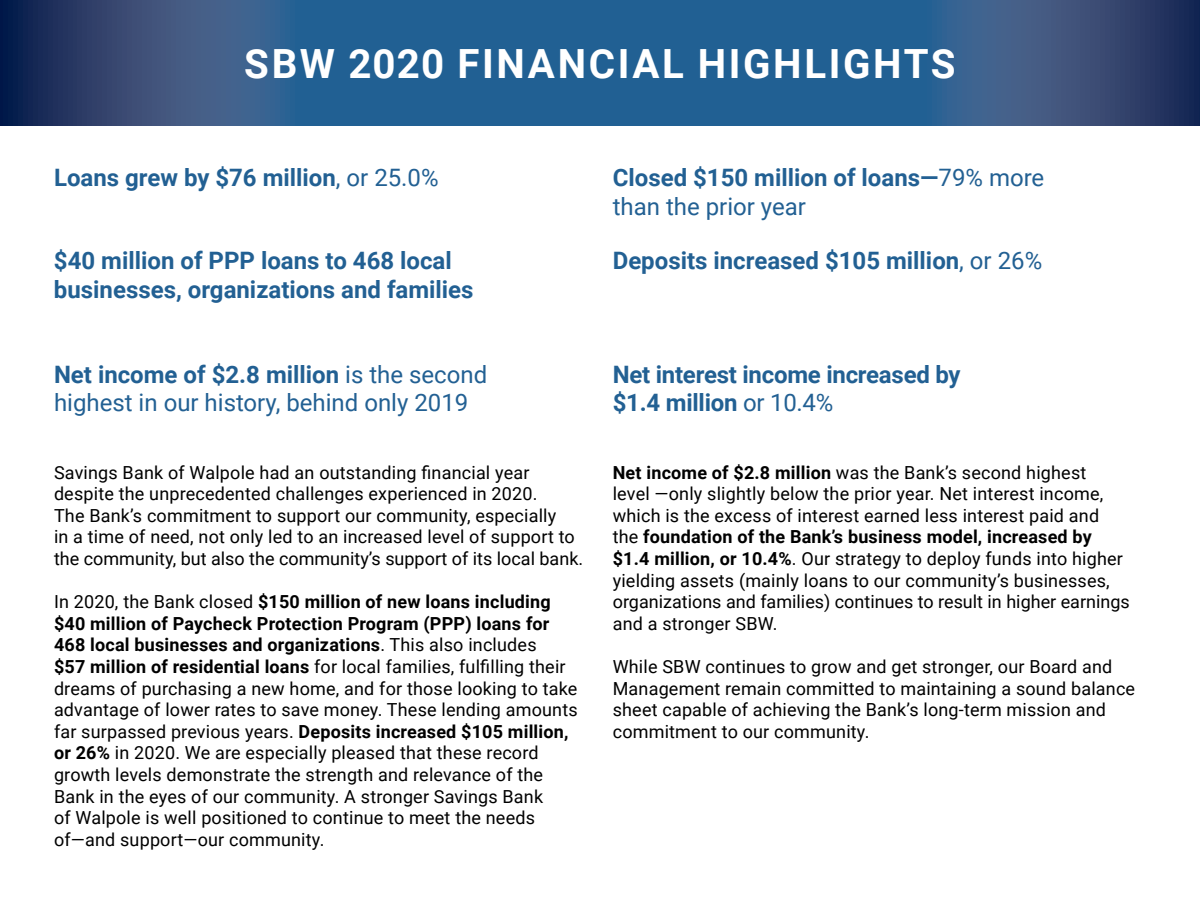
<style>
.page{position:relative;width:1200px;height:900px;background:#fff}
.page>*{position:absolute;margin:0;border:0;box-sizing:border-box;transform-origin:0 0}
.t1{font:700 40.2px "Roboto";letter-spacing:.065em;color:#fff}
.t2{font:700 24px/28.8px "Roboto";color:#226093}
.t3{font:24px/28.8px "Roboto";color:#226093}
.t4{font:18px/21.6px "Roboto";letter-spacing:.01em;color:#000}
.s1{font-weight:400}
.s2{font-weight:700}
</style>
<div class="page">
<svg style="left:0;top:0;width:1200px;height:126px;background:#295686"></svg>
<h1 class="t1" style="left:244px;top:36px;width:713px">SBW 2020 FINANCIAL HIGHLIGHTS</h1>
<h2 class="t2" style="left:54px;top:162px;width:386px">Loans grew by $76 million<span class="s1">, or 25.0%</span></h2>
<h2 class="t2" style="left:613px;top:162px;width:433px">Closed $150 million of loans—<span class="s1">79% more than the prior year</span></h2>
<h2 class="t2" style="left:54px;top:245px;width:421px">$40 million of PPP loans to 468 local businesses, organizations and families</h2>
<h2 class="t2" style="left:613px;top:245px;width:431px">Deposits increased $105 million<span class="s1">, or 26%</span></h2>
<h2 class="t3" style="left:54px;top:359px;width:435px"><span class="s2">Net income of $2.8 million</span> is the second highest in our history, behind only 2019</h2>
<h2 class="t2" style="left:613px;top:359px;width:349px">Net interest income increased by $1.4 million <span class="s1">or 10.4%</span></h2>
<p class="t4" style="left:54px;top:461px;width:531px">Savings Bank of Walpole had an outstanding financial year despite the unprecedented challenges experienced in 2020.<br>The Bank’s commitment to support our community, especially<br>in a time of need, not only led to an increased level of support to the community, but also the community’s support of its local bank.</p>
<p class="t4" style="left:54px;top:590px;width:525px">In 2020, the Bank closed <span class="s2">$150 million of new loans including $40 million of Paycheck Protection Program (PPP) loans for 468 local businesses and organizations</span>. This also includes<br><span class="s2">$57 million of residential loans</span> for local families, fulfilling their dreams of purchasing a new home, and for those looking to take advantage of lower rates to save money. These lending amounts far surpassed previous years. <span class="s2">Deposits increased $105 million, or 26%</span> in 2020. We are especially pleased that these record growth levels demonstrate the strength and relevance of the Bank in the eyes of our community. A stronger Savings Bank<br>of Walpole is well positioned to continue to meet the needs of—and support—our community.</p>
<p class="t4" style="left:613px;top:461px;width:519px"><span class="s2">Net income of $2.8 million</span> was the Bank’s second highest<br>level —only slightly below the prior year. Net interest income, which is the excess of interest earned less interest paid and<br>the <span class="s2">foundation of the Bank’s business model, increased by $1.4 million, or 10.4%</span>. Our strategy to deploy funds into higher yielding assets (mainly loans to our community’s businesses, organizations and families) continues to result in higher earnings and a stronger SBW.</p>
<p class="t4" style="left:613px;top:655px;width:524px">While SBW continues to grow and get stronger, our Board and Management remain committed to maintaining a sound balance sheet capable of achieving the Bank’s long-term mission and commitment to our community.</p>
</div>
